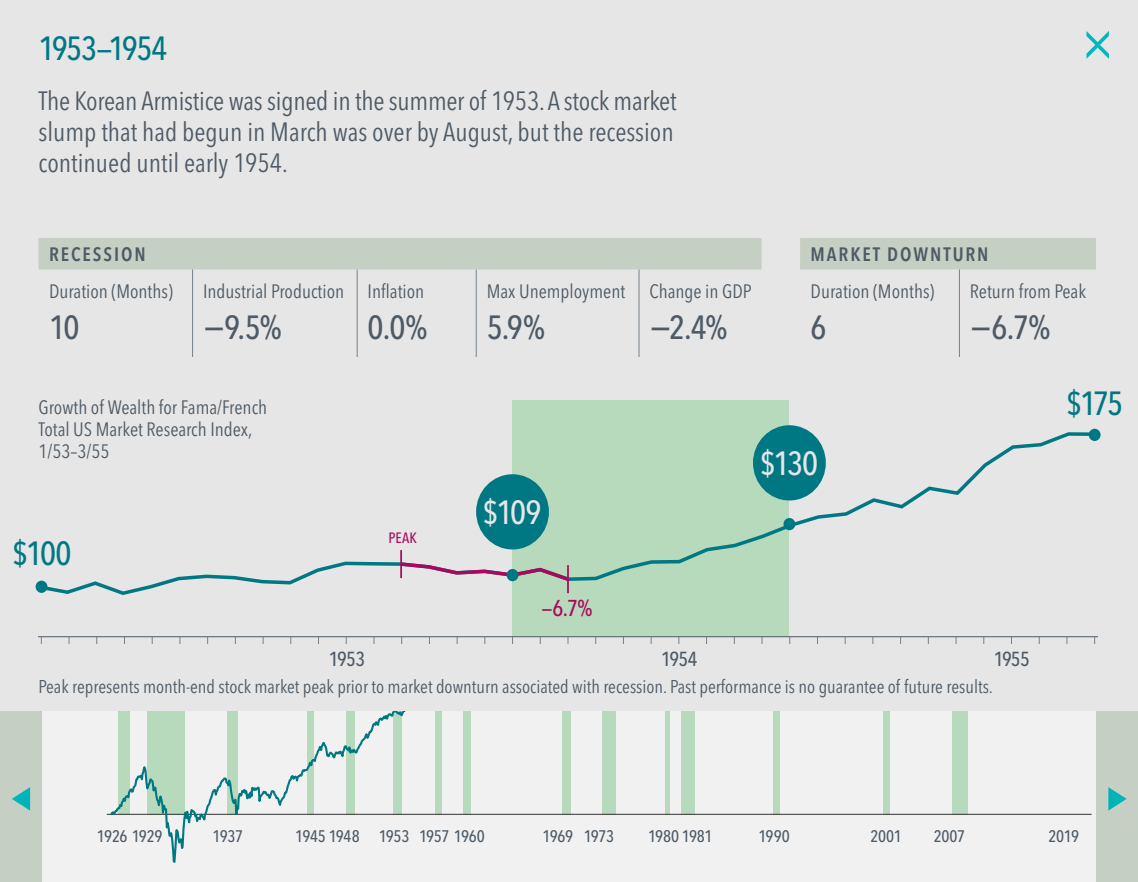
<style>
.page{position:relative;width:1138px;height:882px;background:#f1f1f2}
.page>*{position:absolute;margin:0;border:0;box-sizing:border-box;transform-origin:0 0}
.t1{font:500 condensed 33.25px "Avenir Next LT Pro";color:#4e5a65}
.t2{font:500 condensed 33.25px "Avenir Next LT Pro";letter-spacing:-.055em;color:#007883}
.t3{font:500 condensed 33.25px "Avenir Next LT Pro";letter-spacing:-.05em;color:#e6e6e6}
.t4{font:condensed 26.25px/30.6px "Avenir Next LT Pro";color:#4e5a65;text-align:justify}
.t5{font:500 condensed 22.75px "Avenir Next LT Pro";color:#aa085c}
.t6{font:500 condensed 20.12px "Avenir Next LT Pro";letter-spacing:-.035em;color:#4e5a65}
.t7{font:condensed 19.25px/21.9px "Avenir Next LT Pro";color:#4e5a65}
.t8{font:600 condensed 19.25px "Avenir Next LT Pro";letter-spacing:.1em;color:#4e5a65}
.t9{font:condensed 18.38px "Avenir Next LT Pro";color:#4e5a65}
.t10{font:500 condensed 16.62px "Avenir Next LT Pro";letter-spacing:-.02em;color:#4e5a65}
.t11{font:500 condensed 14.88px "Avenir Next LT Pro";color:#aa085c}
.t12{font:500 condensed 13.12px "Avenir Next LT Pro";letter-spacing:.01em;color:#4e5a65}
</style>
<div class="page">
<hr style="left:107px;top:814px;width:984px;height:1px;background:#333">
<svg style="left:108px;top:710px;width:1005px;height:153px"></svg>
<div style="left:0;top:0;width:1138px;height:710px;background:#e6e6e6"></div>
<div style="left:1096px;top:711px;width:42px;height:171px;background:#c6cfc4"></div>
<svg style="left:1108px;top:787px;width:18px;height:24px"></svg>
<div style="left:0;top:711px;width:42px;height:171px;background:#c6cfc4"></div>
<svg style="left:12px;top:787px;width:18px;height:24px"></svg>
<div style="left:512px;top:401px;width:277px;height:236px;background:#b6dabb"></div>
<div style="left:38px;top:238px;width:1058px;height:32px;background:#c6cfc4"></div>
<hr style="left:192px;top:270px;width:1px;height:31px;background:#77828b">
<hr style="left:357px;top:270px;width:1px;height:31px;background:#77828b">
<hr style="left:476px;top:270px;width:1px;height:31px;background:#77828b">
<hr style="left:638px;top:270px;width:1px;height:31px;background:#77828b">
<hr style="left:192px;top:301px;width:1px;height:56px;background:#77828b">
<hr style="left:357px;top:301px;width:1px;height:56px;background:#77828b">
<hr style="left:476px;top:301px;width:1px;height:56px;background:#77828b">
<hr style="left:638px;top:301px;width:1px;height:56px;background:#77828b">
<hr style="left:959px;top:270px;width:1px;height:31px;background:#77828b">
<hr style="left:959px;top:301px;width:1px;height:56px;background:#77828b">
<div style="left:753px;top:425px;width:72px;height:75px;background:#007883;border-radius:50%"></div>
<div style="left:1088px;top:429px;width:12px;height:12px;background:#007883;border-radius:50%"></div>
<svg style="left:36px;top:430px;width:1063px;height:165px"></svg>
<hr style="left:38px;top:636px;width:1060px;height:1px;background:#4e5a65">
<svg style="left:397px;top:560px;width:175px;height:24px"></svg>
<div style="left:506px;top:569px;width:12px;height:12px;background:#007883;border-radius:50%"></div>
<hr style="left:567px;top:565px;width:2px;height:28px;background:#aa085c">
<hr style="left:400px;top:550px;width:2px;height:28px;background:#aa085c">
<svg style="left:1086px;top:31px;width:22px;height:28px"></svg>
<h1 class="t2" style="left:38px;top:28px;width:131px">1953—1954</h1>
<h2 class="t4" style="left:38px;top:86px;width:639px">The Korean Armistice was signed in the summer of 1953. A stock market slump that had begun in March was over by August, but the recession continued until early 1954.</h2>
<p class="t8" style="left:49px;top:243px;width:98px">RECESSION</p>
<p class="t8" style="left:810px;top:243px;width:179px">MARKET DOWNTURN</p>
<p class="t7" style="left:49px;top:280px;width:125px">Duration (Months)</p>
<p class="t7" style="left:203px;top:280px;width:223px">Industrial Production Inflation</p>
<p class="t7" style="left:486px;top:280px;width:140px">Max Unemployment</p>
<p class="t7" style="left:649px;top:280px;width:104px">Change in GDP</p>
<p class="t7" style="left:810px;top:280px;width:125px">Duration (Months)</p>
<p class="t7" style="left:970px;top:280px;width:118px">Return from Peak</p>
<h1 class="t1" style="left:49px;top:307px;width:32px">10</h1>
<h1 class="t1" style="left:203px;top:307px;width:80px">−9.5%</h1>
<h1 class="t1" style="left:368px;top:307px;width:61px">0.0%</h1>
<h1 class="t1" style="left:486px;top:307px;width:60px">5.9%</h1>
<h1 class="t1" style="left:649px;top:307px;width:79px">−2.4%</h1>
<h1 class="t1" style="left:810px;top:307px;width:18px">6</h1>
<h1 class="t1" style="left:970px;top:307px;width:82px">−6.7%</h1>
<p class="t12" style="left:14px;top:280px;width:88px">GROWTH OF $100</p>
<p class="t7" style="left:38px;top:396px;width:230px">Growth of Wealth for Fama/French<br>Total US Market Research Index,<br>1/53–3/55</p>
<p class="t10" style="left:43px;top:451px;width:60px">$100,000</p>
<h1 class="t2" style="left:12px;top:534px;width:61px">$100</h1>
<p class="t11" style="left:388px;top:528px;width:30px">PEAK</p>
<h1 class="t3" style="left:482px;top:493px;width:60px">$109</h1>
<p class="t5" style="left:541px;top:594px;width:52px">—6.7%</p>
<h1 class="t3" style="left:759px;top:444px;width:60px">$130</h1>
<p class="t6" style="left:329px;top:647px;width:38px">1953</p>
<p class="t6" style="left:661px;top:647px;width:38px">1954</p>
<p class="t6" style="left:993px;top:647px;width:38px">1955</p>
<p class="t9" style="left:38px;top:675px;width:956px">Peak represents month-end stock market peak prior to market downturn associated with recession. Past performance is no guarantee of future results.</p>
<p class="t10" style="left:59px;top:686px;width:44px">$1,000</p>
<h1 class="t2" style="left:1066px;top:383px;width:58px">$175</h1>
<p class="t10" style="left:97px;top:826px;width:67px">1926 1929</p>
<p class="t10" style="left:212px;top:826px;width:32px">1937</p>
<p class="t10" style="left:295px;top:826px;width:191px">1945 1948 1953 1957 1960</p>
<p class="t10" style="left:542px;top:826px;width:73px">1969 1973</p>
<p class="t10" style="left:758px;top:826px;width:33px">1990</p>
<p class="t10" style="left:870px;top:826px;width:33px">2001</p>
<p class="t10" style="left:933px;top:826px;width:33px">2007</p>
<p class="t10" style="left:1048px;top:826px;width:32px">2019</p>
<p class="t10" style="left:648px;top:826px;width:66px">1980 1981</p>
</div>
